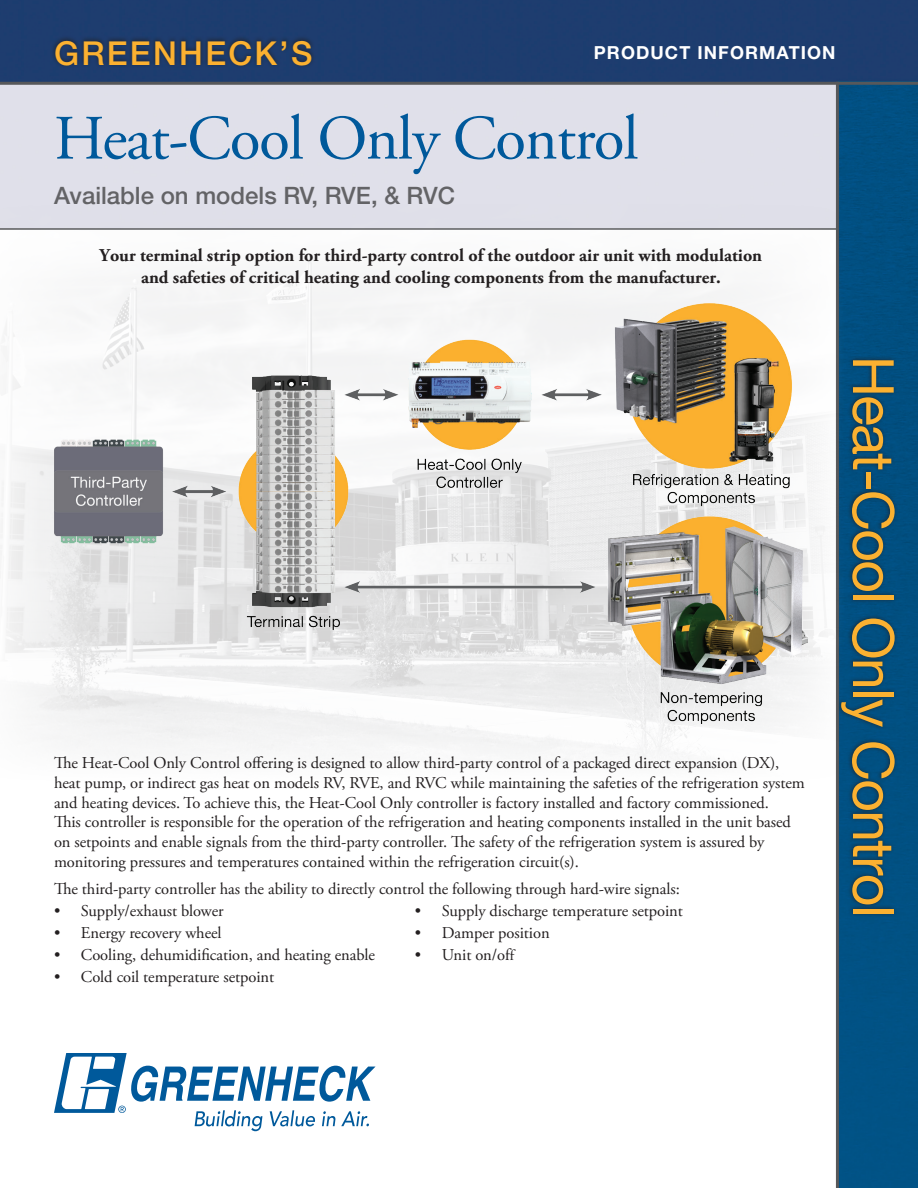
<style>
.page{position:relative;width:918px;height:1188px;background:#fff}
.page>*{position:absolute;margin:0;border:0;box-sizing:border-box;transform-origin:0 0}
.t1{font:63px "Adobe Garamond Pro";letter-spacing:-.02em;color:#00599b}
.t2{font:57px "Helvetica Neue LT Std";letter-spacing:-.03em;color:#fbb131}
.t3{font:500 33px "Helvetica Neue LT Std";letter-spacing:.07em;color:#fbb131}
.t4{font:500 24px "Helvetica Neue LT Std";color:#636366}
.t5{font:700 18px/21.6px "Adobe Garamond Pro";color:#231f20;text-align:center}
.t6{font:700 18px "Helvetica Neue LT Std";letter-spacing:.06em;color:#fff}
.t7{font:16.5px/19.8px "Adobe Garamond Pro";letter-spacing:-.005em;color:#231f20}
.s1{font-size:15px}
</style>
<div class="page">
<img style="left:0;top:0;width:918px;height:1188px">
<div style="left:50px;top:35px;width:265px;height:34px;background:#231f20;opacity:.75"></div>
<div style="left:836px;top:355px;width:62px;height:562px;background:#231f20;opacity:.75"></div>
<hr style="left:0;top:82px;width:918px;height:3px;background:#57585a">
<hr style="left:836px;top:82px;width:3px;height:1106px;background:#57585a">
<svg style="left:54px;top:1053px;width:322px;height:78px"></svg>
<img style="left:0;top:203px;width:846px;height:579px">
<img style="left:54px;top:304px;width:754px;height:420px">
<h3 class="t3" style="left:54px;top:34px;width:260px">GREENHECK’S</h3>
<p class="t6" style="left:594px;top:41px;width:243px">PRODUCT INFORMATION</p>
<h1 class="t1" style="left:54px;top:101px;width:586px">Heat-Cool Only Control</h1>
<h3 class="t4" style="left:54px;top:181px;width:403px">Available on models RV, RVE, &amp; RVC</h3>
<p class="t5" style="left:100px;top:245px;width:664px">Your terminal strip option for third-party control of the outdoor air unit with modulation and safeties of critical heating and cooling components from the manufacturer.</p>
<p class="t7" style="left:54px;top:753px;width:752px">The Heat-Cool Only Control offering is designed to allow third-party control of a packaged direct expansion (DX), heat pump, or indirect gas heat on models RV, RVE, and RVC while maintaining the safeties of the refrigeration system and heating devices. To achieve this, the Heat-Cool Only controller is factory installed and factory commissioned.<br>This controller is responsible for the operation of the refrigeration and heating components installed in the unit based on setpoints and enable signals from the third-party controller. The safety of the refrigeration system is assured by monitoring pressures and temperatures contained within the refrigeration circuit(s).</p>
<p class="t7" style="left:54px;top:879px;width:627px">The third-party controller has the ability to directly control the following through hard-wire signals:</p>
<p class="t7" style="left:54px;top:902px;width:171px">• Supply/exhaust blower</p>
<p class="t7" style="left:54px;top:924px;width:169px">• Energy recovery wheel</p>
<p class="t7" style="left:54px;top:945px;width:323px">• Cooling, dehumidification, and heating enable</p>
<p class="t7" style="left:54px;top:967px;width:222px">• Cold coil temperature setpoint</p>
<p class="t7" style="left:415px;top:902px;width:269px">• Supply discharge temperature setpoint</p>
<p class="t7" style="left:415px;top:924px;width:136px">• Damper position</p>
<p class="t7" style="left:415px;top:945px;width:101px">• Unit on/of<span class="s1">f</span></p>
<h2 class="t2" style="left:907px;top:356px;width:563px;rotate:90deg">Heat-Cool Only Control</h2>
</div>
